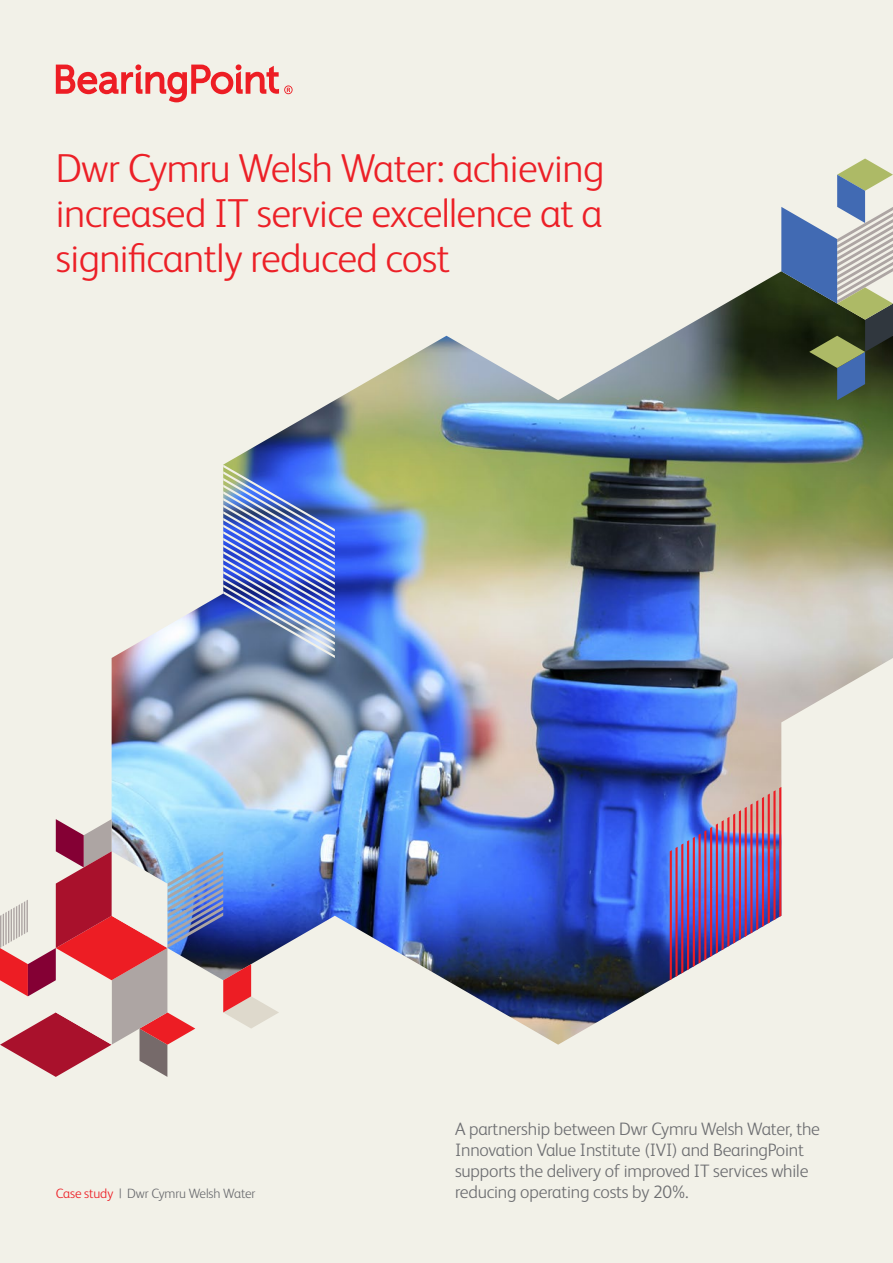
<style>
.page{position:relative;width:893px;height:1263px;background:#f2f1e8}
.page>*{position:absolute;margin:0;border:0;box-sizing:border-box;transform-origin:0 0}
.t1{font:300 40.5px/45px "FS Albert Pro";letter-spacing:-.015em;color:#ec2027;text-align:justify}
.t2{font:300 18px/21px "FS Albert Pro";letter-spacing:-.01em;color:#6d6e71}
.t3{font:300 13.5px "FS Albert Pro";letter-spacing:-.01em;color:#6d6e71}
.s1{color:#ed1d24}
</style>
<div class="page">
<img style="left:112px;top:271px;width:781px;height:774px">
<img style="left:670px;top:787px;width:111px;height:193px">
<img style="left:223px;top:465px;width:112px;height:193px">
<svg style="left:781px;top:159px;width:112px;height:241px"></svg>
<svg style="left:0;top:819px;width:279px;height:258px"></svg>
<svg style="left:56px;top:64px;width:237px;height:38px"></svg>
<h1 class="t1" style="left:56px;top:143px;width:550px">Dwr Cymru Welsh Water: achieving increased IT service excellence at a significantly reduced cost</h1>
<p class="t3" style="left:56px;top:1184px;width:201px"><span class="s1">Case study</span> | Dwr Cymru Welsh Water</p>
<p class="t2" style="left:455px;top:1117px;width:367px">A partnership between Dwr Cymru Welsh Water, the Innovation Value Institute (IVI) and BearingPoint supports the delivery of improved IT services while reducing operating costs by 20%.</p>
</div>
